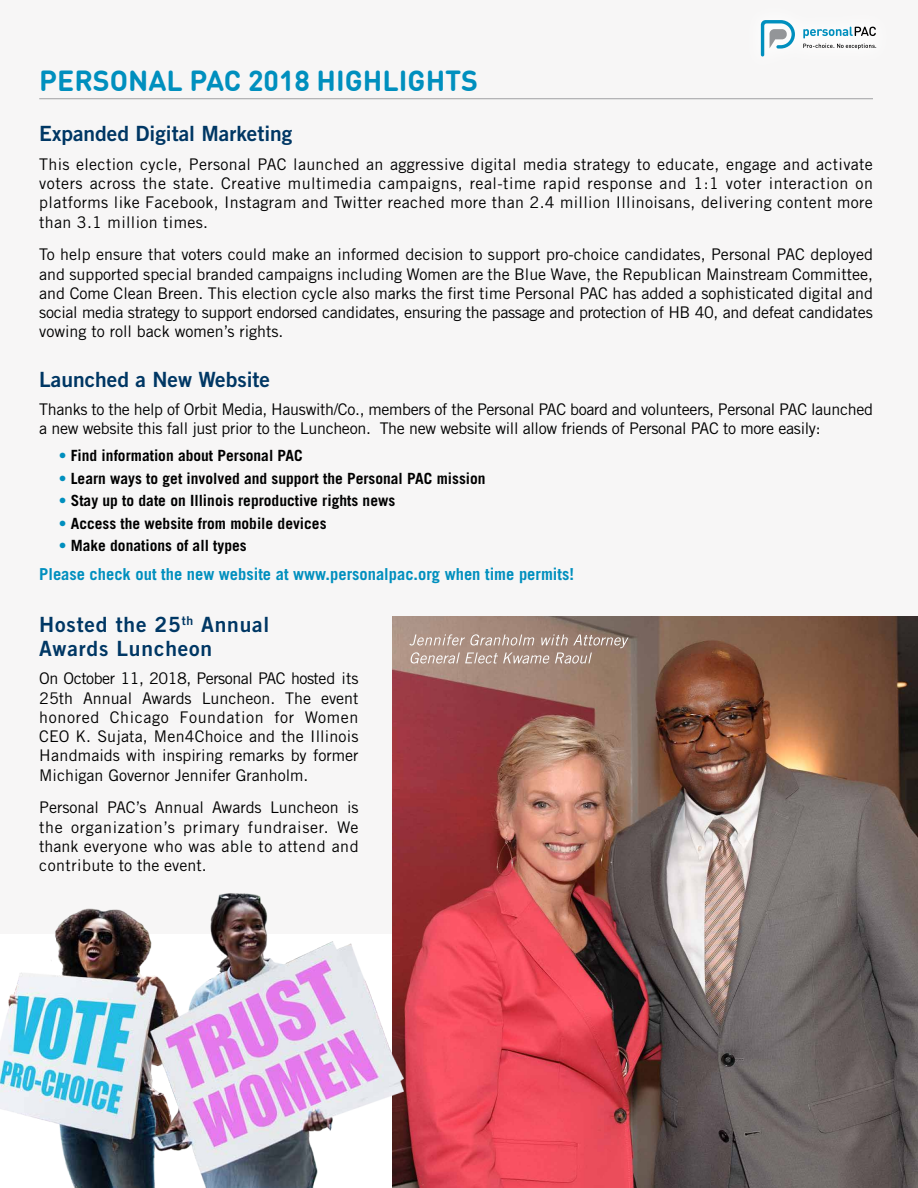
<style>
.page{position:relative;width:918px;height:1188px;background:#fff}
.page>*{position:absolute;margin:0;border:0;box-sizing:border-box;transform-origin:0 0}
.t1{font:700 28.5px "DIN Round Offc";color:#008fbe}
.t2{font:21px "Trade Gothic LT Std Bd 2";color:#003764}
.t3{font:21px/24px "Trade Gothic LT Std Bd 2";letter-spacing:.04em;color:#003764}
.t4{font:700 16.5px "Trade Gothic LT Std";color:#008fbe}
.t5{font:16.05px/19.2px "Trade Gothic LT Std";letter-spacing:-.02em;color:#000;text-align:justify}
.t6{font:700 15.45px "Trade Gothic LT Std";color:#000}
.s1{color:#008fbe}
</style>
<div class="page">
<div style="left:0;top:0;width:918px;height:933px;background:#f7f6f6"></div>
<hr style="left:39px;top:98px;width:834px;height:1px;background:#9fa0a2">
<img style="left:392px;top:616px;width:526px;height:572px">
<svg style="left:803px;top:27px;width:73px;height:22px"></svg>
<svg style="left:761px;top:20px;width:34px;height:37px"></svg>
<img style="left:0;top:884px;width:414px;height:304px">
<svg style="left:409px;top:634px;width:220px;height:30px;background:#af988c"></svg>
<h1 class="t1" style="left:39px;top:62px;width:440px">PERSONAL PAC 2018 HIGHLIGHTS</h1>
<h2 class="t2" style="left:39px;top:121px;width:255px">Expanded Digital Marketing</h2>
<p class="t5" style="left:39px;top:154px;width:835px">This election cycle, Personal PAC launched an aggressive digital media strategy to educate, engage and activate voters across the state. Creative multimedia campaigns, real-time rapid response and 1:1 voter interaction on platforms like Facebook, Instagram and Twitter reached more than 2.4 million Illinoisans, delivering content more than 3.1 million times.</p>
<p class="t5" style="left:39px;top:245px;width:835px">To help ensure that voters could make an informed decision to support pro-choice candidates, Personal PAC deployed and supported special branded campaigns including Women are the Blue Wave, the Republican Mainstream Committee, and Come Clean Breen. This election cycle also marks the first time Personal PAC has added a sophisticated digital and social media strategy to support endorsed candidates, ensuring the passage and protection of HB 40, and defeat candidates vowing to roll back women’s rights.</p>
<h2 class="t2" style="left:39px;top:366px;width:232px">Launched a New Website</h2>
<p class="t5" style="left:39px;top:399px;width:835px">Thanks to the help of Orbit Media, Hauswith/Co., members of the Personal PAC board and volunteers, Personal PAC launched a new website this fall just prior to the Luncheon. The new website will allow friends of Personal PAC to more easily:</p>
<p class="t6" style="left:59px;top:446px;width:246px"><span class="s1">•</span> Find information about Personal PAC</p>
<p class="t6" style="left:59px;top:469px;width:428px"><span class="s1">•</span> Learn ways to get involved and support the Personal PAC mission</p>
<p class="t6" style="left:59px;top:491px;width:338px"><span class="s1">•</span> Stay up to date on Illinois reproductive rights news</p>
<p class="t6" style="left:59px;top:514px;width:269px"><span class="s1">•</span> Access the website from mobile devices</p>
<p class="t6" style="left:59px;top:536px;width:189px"><span class="s1">•</span> Make donations of all types</p>
<p class="t4" style="left:39px;top:564px;width:536px">Please check out the new website at www.personalpac.org when time permits!</p>
<h2 class="t3" style="left:39px;top:612px;width:232px">Hosted the 25<sup>th</sup> Annual<br>Awards Luncheon</h2>
<p class="t5" style="left:39px;top:669px;width:321px">On October 11, 2018, Personal PAC hosted its 25th Annual Awards Luncheon. The event honored Chicago Foundation for Women CEO K. Sujata, Men4Choice and the Illinois Handmaids with inspiring remarks by former Michigan Governor Jennifer Granholm.</p>
<p class="t5" style="left:39px;top:798px;width:321px">Personal PAC’s Annual Awards Luncheon is the organization’s primary fundraiser. We thank everyone who was able to attend and contribute to the event.</p>
</div>
